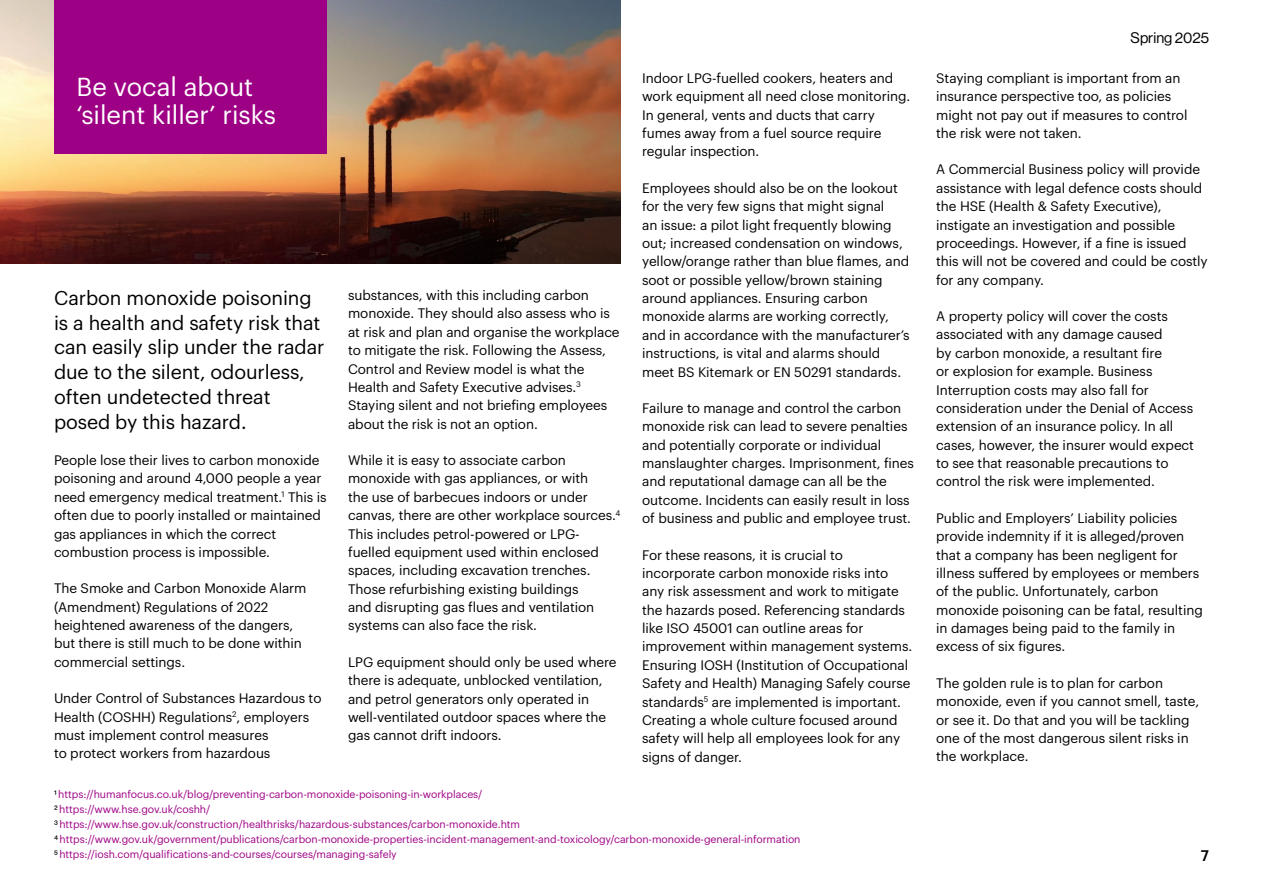
<style>
.page{position:relative;width:1263px;height:893px;background:#fff}
.page>*{position:absolute;margin:0;border:0;box-sizing:border-box;transform-origin:0 0}
.t1{font:25.5px/28.5px "Graphik";color:#fff}
.t2{font:19.5px/24.8px "Graphik";letter-spacing:-.005em;color:#000}
.t3{font:15px "N Haas Grotesk DS Pro 55 Rg";color:#000}
.t4{font:500 15px "Graphik";color:#000}
.t5{font:13.5px/18.3px "Graphik";letter-spacing:-.005em;color:#000}
.t6{font:10.5px/15px "Graphik";letter-spacing:-.005em;color:#9e0085}
.s1{font-family:"N Haas Grotesk DS Pro 55 Rg";color:#000}
</style>
<div class="page">
<img style="left:0;top:0;width:621px;height:264px">
<div style="left:54px;top:0;width:273px;height:153px;background:#9e0085"></div>
<h1 class="t1" style="left:77px;top:70px;width:201px">Be vocal about ‘silent killer’ risks</h1>
<h2 class="t2" style="left:54px;top:284px;width:272px">Carbon monoxide poisoning is a health and safety risk that can easily slip under the radar due to the silent, odourless, often undetected threat posed by this hazard.</h2>
<p class="t5" style="left:54px;top:450px;width:274px">People lose their lives to carbon monoxide poisoning and around 4,000 people a year need emergency medical treatment.<sup>1</sup> This is often due to poorly installed or maintained gas appliances in which the correct combustion process is impossible.</p>
<p class="t5" style="left:54px;top:578px;width:254px">The Smoke and Carbon Monoxide Alarm (Amendment) Regulations of 2022 heightened awareness of the dangers, but there is still much to be done within commercial settings.</p>
<p class="t5" style="left:54px;top:688px;width:269px">Under Control of Substances Hazardous to Health (COSHH) Regulations<sup>2</sup>, employers must implement control measures<br>to protect workers from hazardous</p>
<p class="t5" style="left:348px;top:285px;width:273px">substances, with this including carbon monoxide. They should also assess who is at risk and plan and organise the workplace to mitigate the risk. Following the Assess, Control and Review model is what the Health and Safety Executive advises.<sup>3<br></sup>Staying silent and not briefing employees about the risk is not an option.</p>
<p class="t5" style="left:348px;top:450px;width:274px">While it is easy to associate carbon monoxide with gas appliances, or with<br>the use of barbecues indoors or under canvas, there are other workplace sources.<sup>4<br></sup>This includes petrol-powered or LPG&shy;fuelled equipment used within enclosed spaces, including excavation trenches.<br>Those refurbishing existing buildings<br>and disrupting gas flues and ventilation systems can also face the risk.</p>
<p class="t5" style="left:348px;top:652px;width:270px">LPG equipment should only be used where there is adequate, unblocked ventilation, and petrol generators only operated in well-ventilated outdoor spaces where the gas cannot drift indoors.</p>
<p class="t5" style="left:642px;top:68px;width:270px">Indoor LPG-fuelled cookers, heaters and work equipment all need close monitoring.<br>In general, vents and ducts that carry fumes away from a fuel source require regular inspection.</p>
<p class="t5" style="left:642px;top:178px;width:269px">Employees should also be on the lookout for the very few signs that might signal<br>an issue: a pilot light frequently blowing out; increased condensation on windows, yellow/orange rather than blue flames, and soot or possible yellow/brown staining around appliances. Ensuring carbon monoxide alarms are working correctly, and in accordance with the manufacturer’s instructions, is vital and alarms should meet BS Kitemark or EN 50291 standards.</p>
<p class="t5" style="left:642px;top:398px;width:273px">Failure to manage and control the carbon monoxide risk can lead to severe penalties and potentially corporate or individual manslaughter charges. Imprisonment, fines and reputational damage can all be the outcome. Incidents can easily result in loss of business and public and employee trust.</p>
<p class="t5" style="left:642px;top:544px;width:272px">For these reasons, it is crucial to incorporate carbon monoxide risks into any risk assessment and work to mitigate the hazards posed. Referencing standards like ISO 45001 can outline areas for improvement within management systems.<br>Ensuring IOSH (Institution of Occupational Safety and Health) Managing Safely course standards<sup>5</sup> are implemented is important.<br>Creating a whole culture focused around safety will help all employees look for any signs of danger.</p>
<p class="t6" style="left:54px;top:785px;width:748px"><span class="s1">1</span> https://humanfocus.co.uk/blog/preventing-carbon-monoxide-poisoning-in-workplaces/<br><span class="s1">2</span> https://www.hse.gov.uk/coshh/<br><span class="s1">3</span> https://www.hse.gov.uk/construction/healthrisks/hazardous-substances/carbon-monoxide.htm<br><span class="s1">4</span> https://www.gov.uk/government/publications/carbon-monoxide-properties-incident-management-and-toxicology/carbon-monoxide-general-information <span class="s1">5</span> https://iosh.com/qualifications-and-courses/courses/managing-safely</p>
<p class="t3" style="left:1131px;top:30px;width:80px">Spring 2025</p>
<p class="t5" style="left:936px;top:68px;width:253px">Staying compliant is important from an insurance perspective too, as policies might not pay out if measures to control the risk were not taken.</p>
<p class="t5" style="left:936px;top:159px;width:273px">A Commercial Business policy will provide assistance with legal defence costs should the HSE (Health &amp; Safety Executive), instigate an investigation and possible proceedings. However, if a fine is issued this will not be covered and could be costly for any company.</p>
<p class="t5" style="left:936px;top:306px;width:259px">A property policy will cover the costs associated with any damage caused<br>by carbon monoxide, a resultant fire<br>or explosion for example. Business Interruption costs may also fall for consideration under the Denial of Access extension of an insurance policy. In all cases, however, the insurer would expect to see that reasonable precautions to control the risk were implemented.</p>
<p class="t5" style="left:936px;top:508px;width:268px">Public and Employers’ Liability policies provide indemnity if it is alleged/proven that a company has been negligent for illness suffered by employees or members of the public. Unfortunately, carbon monoxide poisoning can be fatal, resulting in damages being paid to the family in excess of six figures.</p>
<p class="t5" style="left:936px;top:673px;width:265px">The golden rule is to plan for carbon monoxide, even if you cannot smell, taste, or see it. Do that and you will be tackling one of the most dangerous silent risks in the workplace.</p>
<p class="t4" style="left:1201px;top:844px;width:10px">7</p>
</div>
